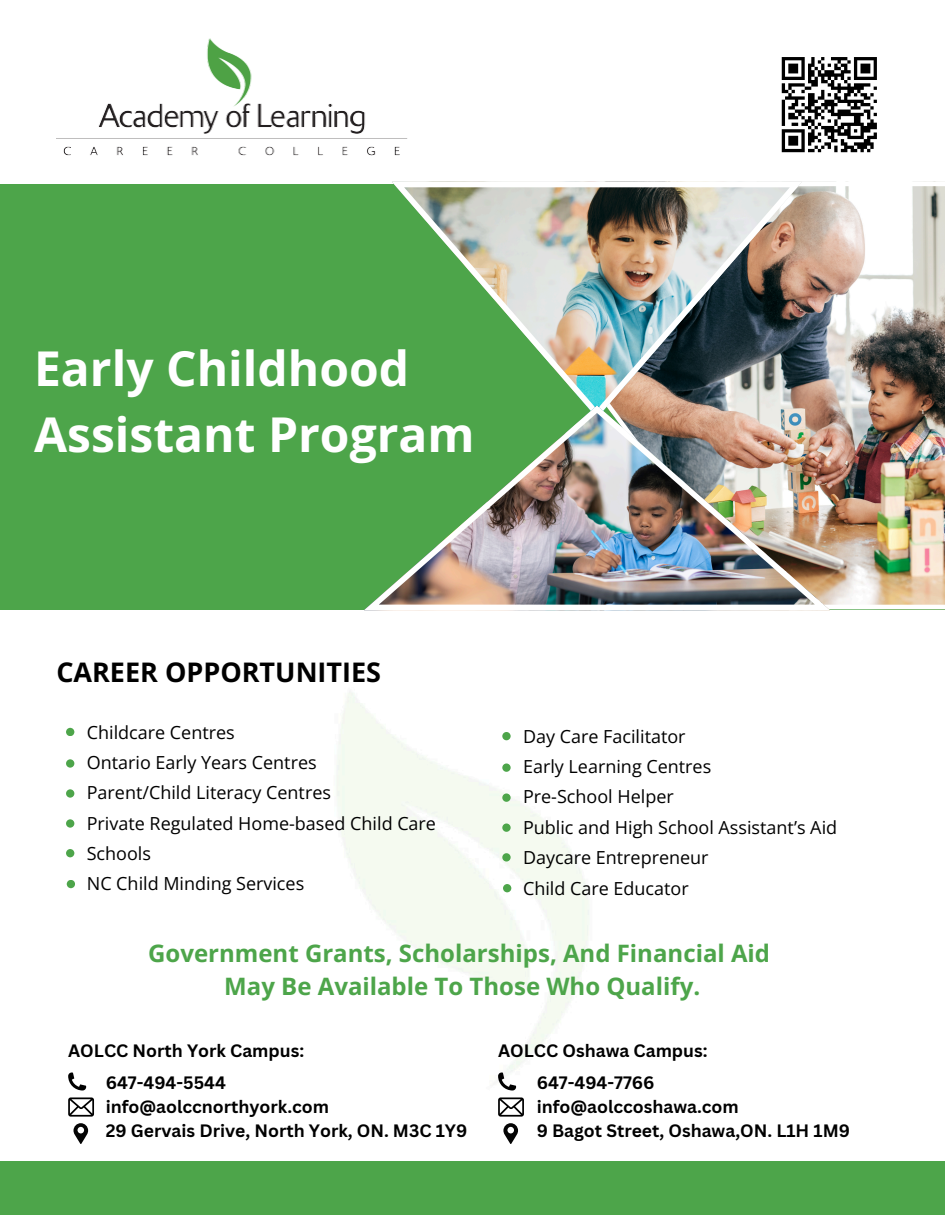
<style>
.page{position:relative;width:945px;height:1215px;background:#fff}
.page>*{position:absolute;margin:0;border:0;box-sizing:border-box;transform-origin:0 0}
.t1{font:700 48px/66.3px "Open Sans";color:#fff}
.t2{font:700 27px "Open Sans";color:#000}
.t3{font:700 24px/32.7px "Open Sans";color:#4da54a;text-align:center}
.t4{font:18px "Open Sans";color:#000}
.t5{font:700 17.55px/24px "Canva Sans";color:#000}
</style>
<div class="page">
<div style="left:66px;top:728px;width:8px;height:8px;background:#4da54a;border-radius:50%"></div>
<div style="left:66px;top:759px;width:8px;height:9px;background:#4da54a;border-radius:50%"></div>
<div style="left:66px;top:789px;width:8px;height:9px;background:#4da54a;border-radius:50%"></div>
<div style="left:66px;top:819px;width:8px;height:9px;background:#4da54a;border-radius:50%"></div>
<div style="left:66px;top:849px;width:8px;height:8px;background:#4da54a;border-radius:50%"></div>
<div style="left:67px;top:880px;width:8px;height:8px;background:#4da54a;border-radius:50%"></div>
<svg style="left:68px;top:1073px;width:18px;height:18px"></svg>
<svg style="left:68px;top:1097px;width:26px;height:20px"></svg>
<svg style="left:74px;top:1123px;width:14px;height:21px"></svg>
<svg style="left:498px;top:1073px;width:18px;height:18px"></svg>
<svg style="left:498px;top:1097px;width:26px;height:20px"></svg>
<svg style="left:503px;top:1123px;width:15px;height:21px"></svg>
<svg style="left:781px;top:57px;width:96px;height:96px"></svg>
<div style="left:0;top:184px;width:945px;height:425px;background:#4da54a"></div>
<img style="left:802px;top:184px;width:143px;height:425px">
<img style="left:392px;top:182px;width:410px;height:223px">
<img style="left:364px;top:405px;width:466px;height:205px">
<img style="left:56px;top:38px;width:351px;height:117px">
<div style="left:0;top:1162px;width:945px;height:53px;background:#4da54a"></div>
<div style="left:502px;top:732px;width:9px;height:8px;background:#4da54a;border-radius:50%"></div>
<div style="left:502px;top:763px;width:9px;height:9px;background:#4da54a;border-radius:50%"></div>
<div style="left:502px;top:793px;width:9px;height:9px;background:#4da54a;border-radius:50%"></div>
<div style="left:502px;top:823px;width:9px;height:9px;background:#4da54a;border-radius:50%"></div>
<div style="left:502px;top:853px;width:9px;height:9px;background:#4da54a;border-radius:50%"></div>
<div style="left:503px;top:884px;width:8px;height:8px;background:#4da54a;border-radius:50%"></div>
<h1 class="t1" style="left:34px;top:334px;width:442px">Early Childhood<br>Assistant Program</h1>
<p class="t2" style="left:56px;top:653px;width:326px">CAREER OPPORTUNITIES</p>
<p class="t4" style="left:87px;top:719px;width:150px">Childcare Centres</p>
<h4 class="t4" style="left:87px;top:750px;width:231px">Ontario Early Years Centres</h4>
<p class="t4" style="left:87px;top:780px;width:246px">Parent/Child Literacy Centres</p>
<p class="t4" style="left:87px;top:810px;width:351px">Private Regulated Home-based Child Care</p>
<p class="t4" style="left:87px;top:841px;width:66px">Schools</p>
<h2 class="t4" style="left:87px;top:871px;width:219px">NC Child Minding Services</h2>
<h4 class="t4" style="left:523px;top:724px;width:164px">Day Care Facilitator</h4>
<p class="t4" style="left:523px;top:754px;width:190px">Early Learning Centres</p>
<p class="t4" style="left:523px;top:784px;width:152px">Pre-School Helper</p>
<p class="t4" style="left:523px;top:815px;width:316px">Public and High School Assistant’s Aid</p>
<p class="t4" style="left:523px;top:845px;width:187px">Daycare Entrepreneur</p>
<p class="t4" style="left:523px;top:875px;width:167px">Child Care Educator</p>
<p class="t3" style="left:148px;top:937px;width:623px">Government Grants, Scholarships, And Financial Aid<br>May Be Available To Those Who Qualify.</p>
<p class="t5" style="left:68px;top:1038px;width:238px">AOLCC North York Campus:</p>
<p class="t5" style="left:498px;top:1038px;width:211px">AOLCC Oshawa Campus:</p>
<p class="t5" style="left:537px;top:1071px;width:315px">647-494-7766 info@aolccoshawa.com<br>9 Bagot Street, Oshawa,ON. L1H 1M9</p>
<p class="t5" style="left:106px;top:1071px;width:363px">647-494-5544<br>info@aolccnorthyork.com<br>29 Gervais Drive, North York, ON. M3C 1Y9</p>
</div>
